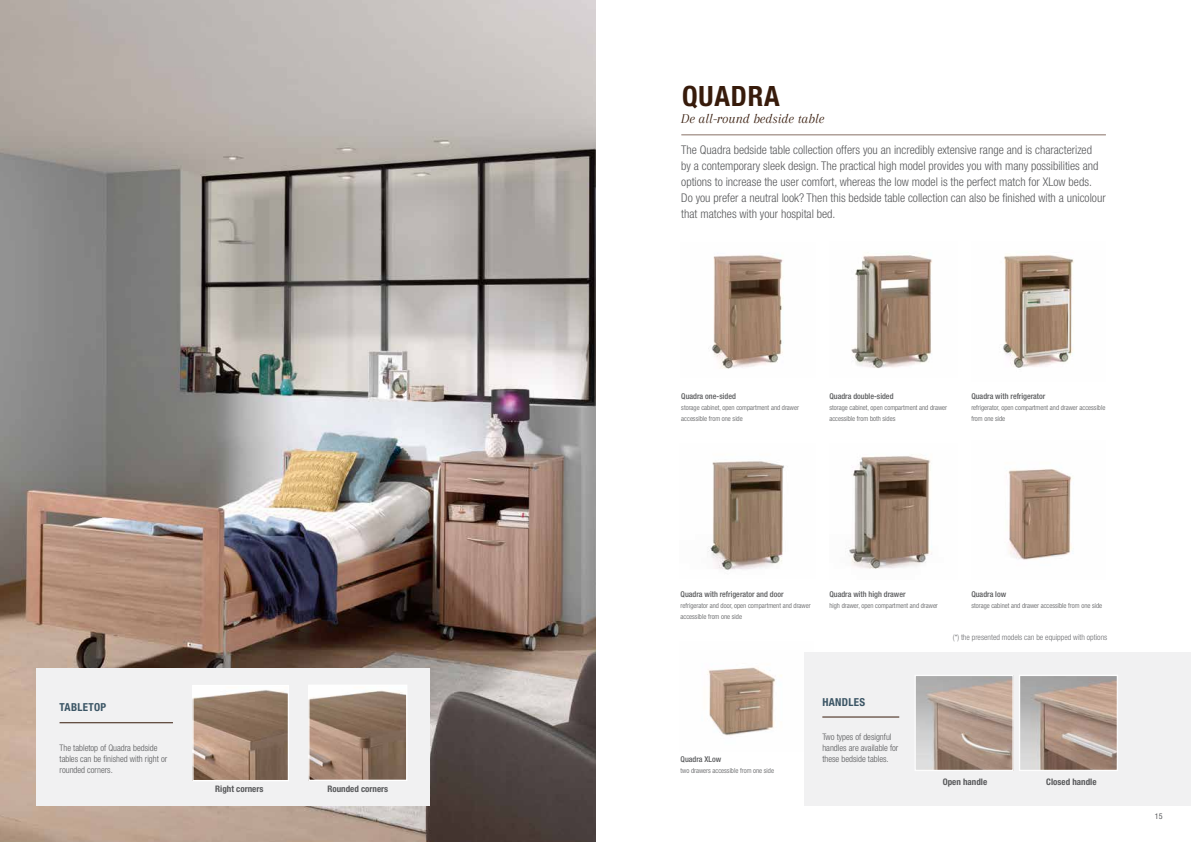
<style>
.page{position:relative;width:1191px;height:842px;background:#fff}
.page>*{position:absolute;margin:0;border:0;box-sizing:border-box;transform-origin:0 0}
.t1{font:700 condensed 28px "Helvetica Neue LT Std";letter-spacing:.03em;color:#371b0b}
.t2{font:italic 14px "Arapey";color:#371b0b}
.t3{font:300 condensed 12px/16px "Helvetica Neue LT Std";color:#58595b}
.t4{font:700 condensed 11px "Helvetica Neue LT Std";letter-spacing:.03em;color:#3b5565}
.t5{font:300 condensed 9px/11px "Helvetica Neue LT Std";color:#58595b}
.t6{font:700 condensed 9px "Helvetica Neue LT Std";color:#58595b}
.t7{font:500 condensed 8px "Helvetica Neue LT Std";color:#58595b}
.t8{font:300 condensed 8px "Helvetica Neue LT Std";color:#6d6e71}
.t9{font:condensed 8px "Helvetica Neue LT Std";color:#58595b}
.t10{font:300 condensed 7px/11px "Helvetica Neue LT Std";color:#58595b}
</style>
<div class="page">
<img style="left:707px;top:667px;width:75px;height:69px">
<img style="left:0;top:0;width:595px;height:842px">
<img style="left:708px;top:254px;width:76px;height:115px">
<img style="left:851px;top:255px;width:81px;height:114px">
<img style="left:1003px;top:255px;width:71px;height:113px">
<img style="left:848px;top:454px;width:84px;height:115px">
<img style="left:1008px;top:469px;width:64px;height:91px">
<img style="left:708px;top:461px;width:76px;height:109px">
<div style="left:804px;top:652px;width:387px;height:154px;background:#f1f1f2"></div>
<img style="left:916px;top:677px;width:95px;height:92px">
<div style="left:914px;top:675px;width:99px;height:96px;border:1px solid #fff"></div>
<img style="left:1020px;top:677px;width:96px;height:92px">
<div style="left:1018px;top:675px;width:100px;height:96px;border:1px solid #fff"></div>
<div style="left:36px;top:668px;width:394px;height:138px;background:#f1f1f2"></div>
<img style="left:194px;top:687px;width:93px;height:92px">
<div style="left:192px;top:685px;width:97px;height:96px;border:1px solid #fff"></div>
<img style="left:310px;top:687px;width:95px;height:92px">
<div style="left:308px;top:685px;width:99px;height:96px;border:1px solid #fff"></div>
<hr style="left:681px;top:135px;width:425px;height:1px;background:#887167">
<hr style="left:60px;top:722px;width:113px;height:1px;background:#371b0b">
<hr style="left:822px;top:717px;width:77px;height:1px;background:#371b0b">
<p class="t4" style="left:60px;top:701px;width:48px">TABLETOP</p>
<p class="t5" style="left:60px;top:742px;width:109px">The tabletop of Quadra bedside tables can be finished with right or rounded corners.</p>
<p class="t6" style="left:215px;top:784px;width:50px">Right corners</p>
<p class="t6" style="left:327px;top:783px;width:62px">Rounded corners</p>
<h1 class="t1" style="left:682px;top:79px;width:99px">QUADRA</h1>
<p class="t2" style="left:681px;top:111px;width:145px">De all-round bedside table</p>
<p class="t3" style="left:681px;top:141px;width:426px">The Quadra bedside table collection offers you an incredibly extensive range and is characterized<br>by a contemporary sleek design. The practical high model provides you with many possibilities and options to increase the user comfort, whereas the low model is the perfect match for XLow beds.<br>Do you prefer a neutral look? Then this bedside table collection can also be finished with a unicolour that matches with your hospital bed.</p>
<p class="t7" style="left:681px;top:391px;width:56px">Quadra one-sided</p>
<p class="t10" style="left:681px;top:402px;width:119px">storage cabinet, open compartment and drawer accessible from one side</p>
<p class="t7" style="left:829px;top:391px;width:66px">Quadra double-sided</p>
<p class="t10" style="left:829px;top:402px;width:119px">storage cabinet, open compartment and drawer accessible from both sides</p>
<p class="t7" style="left:971px;top:391px;width:76px">Quadra with refrigerator</p>
<p class="t10" style="left:971px;top:402px;width:135px">refrigerator, open compartment and drawer accessible from one side</p>
<p class="t7" style="left:680px;top:589px;width:105px">Quadra with refrigerator and door</p>
<p class="t10" style="left:680px;top:600px;width:132px">refrigerator and door, open compartment and drawer accessible from one side</p>
<p class="t7" style="left:829px;top:589px;width:78px">Quadra with high drawer</p>
<p class="t10" style="left:829px;top:600px;width:110px">high drawer, open compartment and drawer</p>
<p class="t7" style="left:971px;top:589px;width:36px">Quadra low</p>
<p class="t10" style="left:971px;top:600px;width:132px">storage cabinet and drawer accessible from one side</p>
<p class="t8" style="left:953px;top:632px;width:156px">(*) the presented models can be equipped with options</p>
<p class="t7" style="left:680px;top:754px;width:42px">Quadra XLow</p>
<p class="t10" style="left:680px;top:765px;width:95px">two drawers accessible from one side</p>
<p class="t4" style="left:822px;top:695px;width:44px">HANDLES</p>
<p class="t5" style="left:822px;top:731px;width:78px">Two types of designful handles are available for these bedside tables.</p>
<p class="t6" style="left:942px;top:777px;width:46px">Open handle</p>
<p class="t6" style="left:1046px;top:777px;width:52px">Closed handle</p>
<p class="t9" style="left:1155px;top:812px;width:9px">15</p>
</div>
